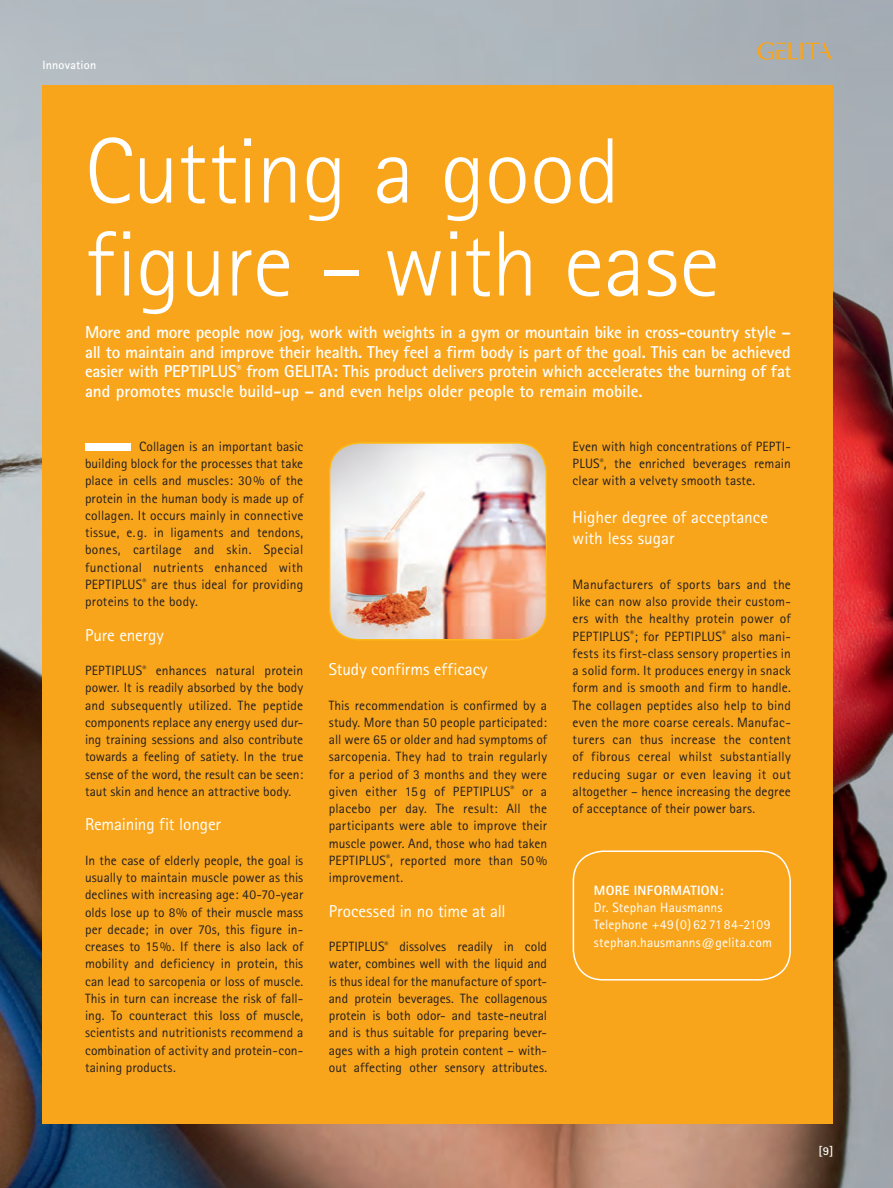
<style>
.page{position:relative;width:893px;height:1188px;background:#fff}
.page>*{position:absolute;margin:0;border:0;box-sizing:border-box;transform-origin:0 0}
.t1{font:300 93px/93px "Rotis Sans Serif";letter-spacing:-.005em;color:#fff}
.t2{font:700 17.25px/19.5px "Rotis Sans Serif";letter-spacing:-.005em;color:#fff;text-align:justify}
.t3{font:17.25px/20.7px "Rotis Sans Serif";letter-spacing:-.005em;color:#fff}
.t4{font:13.5px/17.2px "Rotis Sans Serif";letter-spacing:.005em;color:#231f20;text-align:justify}
.t5{font:13.5px/17.2px "Rotis Sans Serif";letter-spacing:.015em;color:#fff}
.t6{font:800 13.5px "Rotis Sans Serif";letter-spacing:.02em;color:#fff}
.t7{font:700 12px "Rotis Sans Serif";letter-spacing:.015em;color:#fff}
</style>
<div class="page">
<img style="left:0;top:0;width:893px;height:1188px">
<div style="left:43px;top:85px;width:790px;height:1039px;background:#f9a51b"></div>
<img style="left:331px;top:445px;width:213px;height:193px">
<div style="left:329px;top:442px;width:218px;height:199px;border:2px solid #fcb814;border-radius:30px"></div>
<svg style="left:758px;top:42px;width:74px;height:18px"></svg>
<div style="left:85px;top:443px;width:46px;height:8px;background:#fff"></div>
<div style="left:573px;top:850px;width:218px;height:131px;border:2px solid #fff;border-radius:30px"></div>
<p class="t7" style="left:43px;top:57px;width:55px">Innovation</p>
<h1 class="t1" style="left:85px;top:125px;width:636px">Cutting a good figure – with ease</h1>
<p class="t2" style="left:85px;top:322px;width:707px">More and more people now jog, work with weights in a gym or mountain bike in cross-country style – all to maintain and improve their health. They feel a firm body is part of the goal. This can be achieved easier with PEPTIPLUS<sup>®</sup> from GELITA: This product delivers protein which accelerates the burning of fat and promotes muscle build-up – and even helps older people to remain mobile.</p>
<p class="t4" style="left:85px;top:437px;width:220px;text-indent:54px">Collagen is an important basic building block for the processes that take place in cells and muscles: 30% of the protein in the human body is made up of collagen. It occurs mainly in connective tissue, e. g. in ligaments and tendons, bones, cartilage and skin. Special functional nutrients enhanced with PEPTIPLUS<sup>®</sup> are thus ideal for providing proteins to the body.</p>
<p class="t3" style="left:85px;top:624px;width:80px">Pure energy</p>
<p class="t4" style="left:85px;top:662px;width:220px">PEPTIPLUS<sup>®</sup> enhances natural protein power. It is readily absorbed by the body and subsequently utilized. The peptide components replace any energy used dur&shy;ing training sessions and also contribute towards a feeling of satiety. In the true sense of the word, the result can be seen: taut skin and hence an attractive body.</p>
<p class="t3" style="left:85px;top:814px;width:137px">Remaining fit longer</p>
<p class="t4" style="left:85px;top:851px;width:220px">In the case of elderly people, the goal is usually to maintain muscle power as this declines with increasing age: 40-70-year olds lose up to 8% of their muscle mass per decade; in over 70s, this figure in&shy;creases to 15%. If there is also lack of mobility and deficiency in protein, this can lead to sarcopenia or loss of muscle.<br>This in turn can increase the risk of fall&shy;ing. To counteract this loss of muscle, scientists and nutritionists recommend a combination of activity and protein-con&shy;taining products.</p>
<p class="t3" style="left:329px;top:659px;width:160px">Study confirms efficacy</p>
<p class="t4" style="left:329px;top:696px;width:220px">This recommendation is confirmed by a study. More than 50 people participated: all were 65 or older and had symptoms of sarcopenia. They had to train regularly for a period of 3 months and they were given either 15 g of PEPTIPLUS<sup>®</sup> or a placebo per day. The result: All the participants were able to improve their muscle power. And, those who had taken PEPTIPLUS<sup>®</sup>, reported more than 50 % improvement.</p>
<p class="t3" style="left:329px;top:900px;width:178px">Processed in no time at all</p>
<p class="t4" style="left:329px;top:938px;width:220px">PEPTIPLUS<sup>®</sup> dissolves readily in cold water, combines well with the liquid and is thus ideal for the manufacture of sport&shy;and protein beverages. The collagenous protein is both odor- and taste-neutral and is thus suitable for preparing bever&shy;ages with a high protein content – with&shy;out affecting other sensory attributes.</p>
<p class="t4" style="left:573px;top:437px;width:220px">Even with high concentrations of PEPTI-PLUS<sup>®</sup>, the enriched beverages remain clear with a velvety smooth taste.</p>
<p class="t3" style="left:573px;top:507px;width:197px">Higher degree of acceptance with less sugar</p>
<p class="t4" style="left:573px;top:575px;width:220px">Manufacturers of sports bars and the like can now also provide their custom&shy;ers with the healthy protein power of PEPTIPLUS<sup>®</sup>; for PEPTIPLUS<sup>®</sup> also mani&shy;fests its first-class sensory properties in a solid form. It produces energy in snack form and is smooth and firm to handle.<br>The collagen peptides also help to bind even the more coarse cereals. Manufac&shy;turers can thus increase the content of fibrous cereal whilst substantially reducing sugar or even leaving it out altogether – hence increasing the degree of acceptance of their power bars.</p>
<p class="t6" style="left:594px;top:882px;width:131px">MORE INFORMATION:</p>
<p class="t5" style="left:594px;top:899px;width:180px">Dr. Stephan Hausmanns<br>Telephone +49 (0) 62 71 84-2109 stephan.hausmanns@gelita.com</p>
<p class="t7" style="left:819px;top:1143px;width:16px">[9]</p>
</div>
